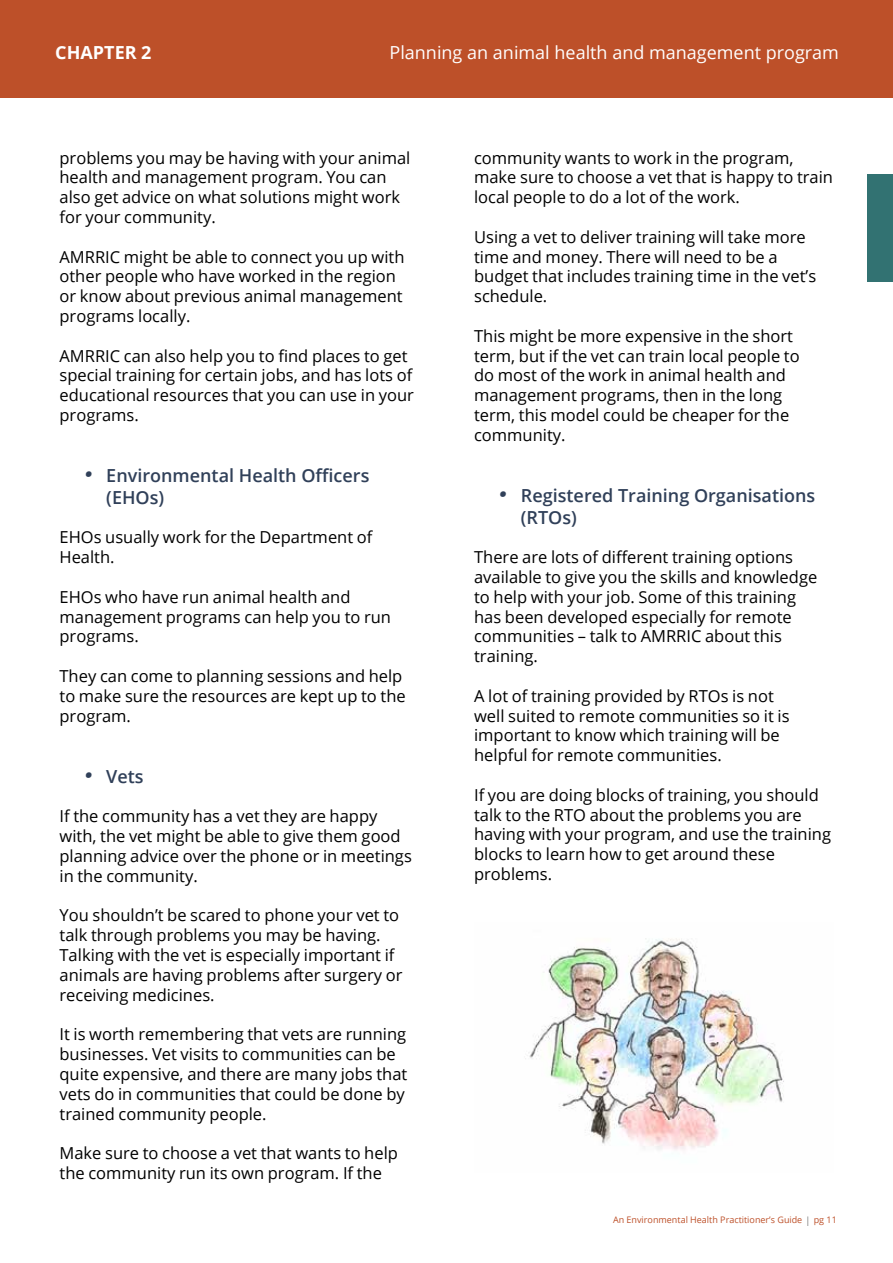
<style>
.page{position:relative;width:893px;height:1263px;background:#fff}
.page>*{position:absolute;margin:0;border:0;box-sizing:border-box;transform-origin:0 0}
.t1{font:600 18px/21.6px "Open Sans";color:#304059}
.t2{font:18px "Open Sans";color:#fff}
.t3{font:700 18px "Open Sans";color:#fff}
.t4{font:16.5px/19.8px "Open Sans";color:#000}
.t5{font:9px "Open Sans";color:#bd5029}
.s1{font-family:"Richela Kids";font-weight:400}
</style>
<div class="page">
<div style="left:0;top:0;width:893px;height:98px;background:#bd5029"></div>
<img style="left:525px;top:938px;width:259px;height:212px">
<div style="left:867px;top:175px;width:26px;height:107px;background:#327272"></div>
<p class="t3" style="left:55px;top:40px;width:98px">CHAPTER 2</p>
<p class="t2" style="left:389px;top:40px;width:451px">Planning an animal health and management program</p>
<p class="t4" style="left:60px;top:147px;width:352px">problems you may be having with your animal health and management program. You can also get advice on what solutions might work for your community.</p>
<p class="t4" style="left:60px;top:246px;width:346px">AMRRIC might be able to connect you up with other people who have worked in the region or know about previous animal management programs locally.</p>
<p class="t4" style="left:60px;top:345px;width:356px">AMRRIC can also help you to find places to get special training for certain jobs, and has lots of educational resources that you can use in your programs.</p>
<p class="t1" style="left:106px;top:464px;width:265px;text-indent:-21px"><span class="s1">•</span> Environmental Health Officers (EHOs)</p>
<p class="t4" style="left:60px;top:527px;width:314px">EHOs usually work for the Department of<br>Health.</p>
<p class="t4" style="left:60px;top:586px;width:333px">EHOs who have run animal health and management programs can help you to run programs.</p>
<p class="t4" style="left:60px;top:666px;width:348px">They can come to planning sessions and help to make sure the resources are kept up to the program.</p>
<p class="t1" style="left:85px;top:765px;width:60px"><span class="s1">•</span> Vets</p>
<p class="t4" style="left:60px;top:806px;width:354px">If the community has a vet they are happy with, the vet might be able to give them good planning advice over the phone or in meetings in the community.</p>
<p class="t4" style="left:60px;top:905px;width:344px">You shouldn’t be scared to phone your vet to talk through problems you may be having.<br>Talking with the vet is especially important if animals are having problems after surgery or receiving medicines.</p>
<p class="t4" style="left:60px;top:1024px;width:349px">It is worth remembering that vets are running businesses. Vet visits to communities can be quite expensive, and there are many jobs that vets do in communities that could be done by trained community people.</p>
<p class="t4" style="left:60px;top:1143px;width:340px">Make sure to choose a vet that wants to help the community run its own program. If the</p>
<p class="t4" style="left:474px;top:147px;width:360px">community wants to work in the program, make sure to choose a vet that is happy to train local people to do a lot of the work.</p>
<p class="t4" style="left:474px;top:226px;width:344px">Using a vet to deliver training will take more time and money. There will need to be a budget that includes training time in the vet’s schedule.</p>
<p class="t4" style="left:474px;top:325px;width:327px">This might be more expensive in the short term, but if the vet can train local people to do most of the work in animal health and management programs, then in the long term, this model could be cheaper for the community.</p>
<p class="t1" style="left:521px;top:484px;width:296px;text-indent:-21px"><span class="s1">•</span> Registered Training Organisations (RTOs)</p>
<p class="t4" style="left:474px;top:547px;width:345px">There are lots of different training options available to give you the skills and knowledge to help with your job. Some of this training has been developed especially for remote communities – talk to AMRRIC about this training.</p>
<p class="t4" style="left:474px;top:685px;width:317px">A lot of training provided by RTOs is not well suited to remote communities so it is important to know which training will be helpful for remote communities.</p>
<p class="t4" style="left:474px;top:784px;width:358px">If you are doing blocks of training, you should talk to the RTO about the problems you are having with your program, and use the training blocks to learn how to get around these problems.</p>
<p class="t5" style="left:613px;top:1214px;width:191px">An Environmental Health Practitioner’s Guide</p>
<p class="t5" style="left:814px;top:1214px;width:25px">pg 11</p>
</div>
